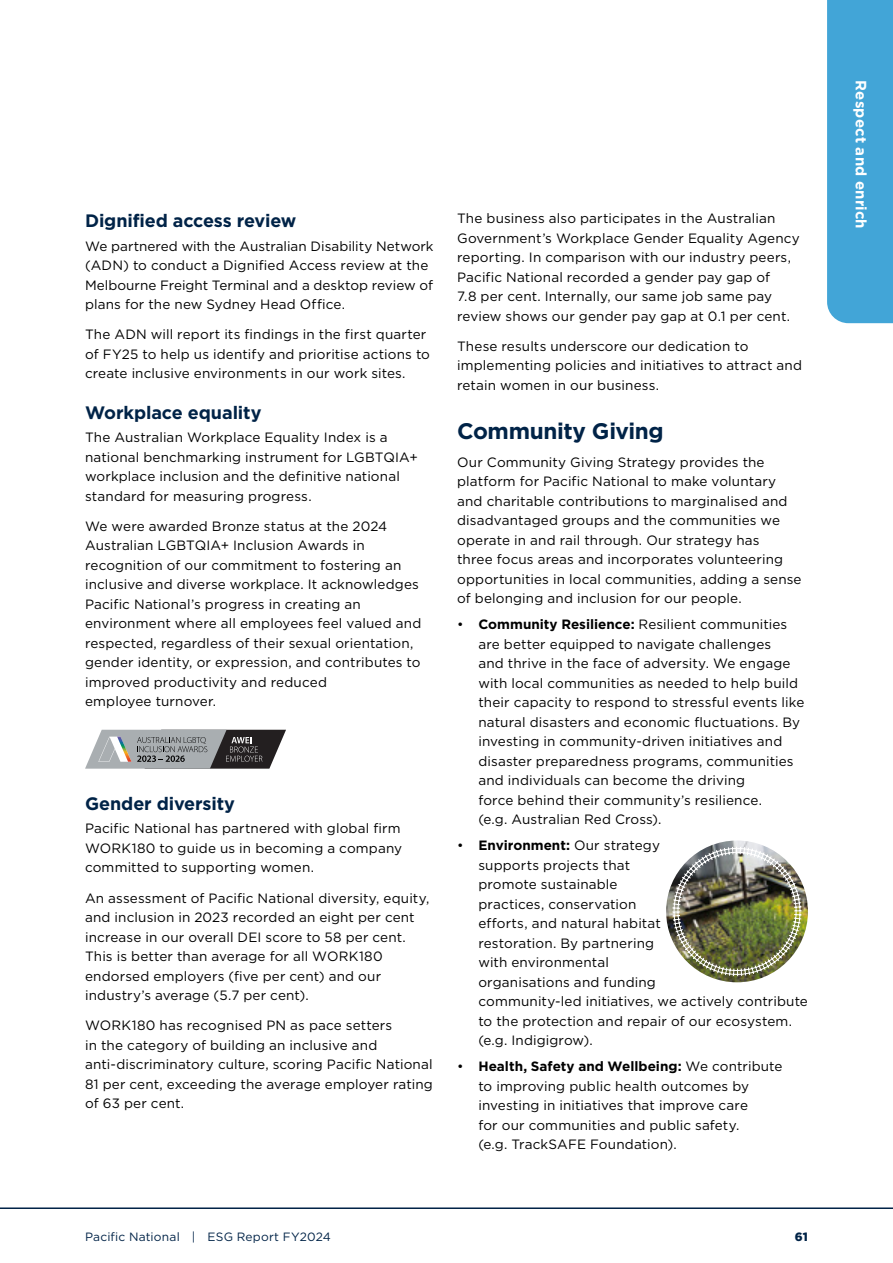
<style>
.page{position:relative;width:893px;height:1263px;background:#fff}
.page>*{position:absolute;margin:0;border:0;box-sizing:border-box;transform-origin:0 0}
.t1{font:700 22.5px "Gotham";letter-spacing:-.015em;color:#002347}
.t2{font:700 18px "Gotham";letter-spacing:-.005em;color:#002347}
.t3{font:700 15px "Gotham";letter-spacing:.01em;color:#fff}
.t4{font:13.5px/19.5px "Gotham";letter-spacing:.01em;color:#000}
.t5{font:12px "Gotham";letter-spacing:.015em;color:#002347}
.t6{font:900 12px "Gotham";color:#002347}
.s1{font-weight:700}
</style>
<div class="page">
<svg style="left:85px;top:730px;width:201px;height:39px;background:#898a8c"></svg>
<img style="left:666px;top:840px;width:142px;height:142px;border-radius:71px">
<img style="left:671px;top:846px;width:132px;height:131px">
<hr style="left:0;top:1207px;width:893px;height:2px;background:#002347">
<div style="left:827px;top:0;width:66px;height:323px;background:#42a5d7"></div>
<h2 class="t2" style="left:85px;top:209px;width:213px">Dignified access review</h2>
<p class="t4" style="left:85px;top:236px;width:350px">We partnered with the Australian Disability Network (ADN) to conduct a Dignified Access review at the Melbourne Freight Terminal and a desktop review of plans for the new Sydney Head Office.</p>
<p class="t4" style="left:85px;top:325px;width:346px">The ADN will report its findings in the first quarter of FY25 to help us identify and prioritise actions to create inclusive environments in our work sites.</p>
<h2 class="t2" style="left:85px;top:400px;width:178px">Workplace equality</h2>
<p class="t4" style="left:85px;top:427px;width:334px">The Australian Workplace Equality Index is a national benchmarking instrument for LGBTQIA+ workplace inclusion and the definitive national standard for measuring progress.</p>
<p class="t4" style="left:85px;top:516px;width:338px">We were awarded Bronze status at the 2024<br>Australian LGBTQIA+ Inclusion Awards in recognition of our commitment to fostering an inclusive and diverse workplace. It acknowledges Pacific National’s progress in creating an environment where all employees feel valued and respected, regardless of their sexual orientation, gender identity, or expression, and contributes to improved productivity and reduced<br>employee turnover.</p>
<h2 class="t2" style="left:85px;top:791px;width:151px">Gender diversity</h2>
<p class="t4" style="left:85px;top:818px;width:319px;text-align:justify">Pacific National has partnered with global firm WORK180 to guide us in becoming a company committed to supporting women.</p>
<p class="t4" style="left:85px;top:888px;width:346px">An assessment of Pacific National diversity, equity, and inclusion in 2023 recorded an eight per cent increase in our overall DEI score to 58 per cent.<br>This is better than average for all WORK180 endorsed employers (five per cent) and our industry’s average (5.7 per cent).</p>
<p class="t4" style="left:85px;top:1015px;width:349px">WORK180 has recognised PN as pace setters<br>in the category of building an inclusive and anti‑discriminatory culture, scoring Pacific National 81 per cent, exceeding the average employer rating of 63 per cent.</p>
<p class="t4" style="left:457px;top:209px;width:344px">The business also participates in the Australian Government’s Workplace Gender Equality Agency reporting. In comparison with our industry peers, Pacific National recorded a gender pay gap of<br>7.8 per cent. Internally, our same job same pay review shows our gender pay gap at 0.1 per cent.</p>
<p class="t4" style="left:457px;top:336px;width:346px">These results underscore our dedication to implementing policies and initiatives to attract and retain women in our business.</p>
<h1 class="t1" style="left:457px;top:416px;width:208px">Community Giving</h1>
<p class="t4" style="left:457px;top:452px;width:346px">Our Community Giving Strategy provides the platform for Pacific National to make voluntary and charitable contributions to marginalised and disadvantaged groups and the communities we operate in and rail through. Our strategy has<br>three focus areas and incorporates volunteering opportunities in local communities, adding a sense of belonging and inclusion for our people.</p>
<p class="t4" style="left:478px;top:614px;width:327px;text-indent:-21px">• <span class="s1">Community Resilience:</span> Resilient communities are better equipped to navigate challenges<br>and thrive in the face of adversity. We engage with local communities as needed to help build their capacity to respond to stressful events like natural disasters and economic fluctuations. By investing in community-driven initiatives and disaster preparedness programs, communities and individuals can become the driving<br>force behind their community’s resilience.<br>(e.g. Australian Red Cross).</p>
<p class="t4" style="left:478px;top:835px;width:331px;text-indent:-21px">• <span class="s1">Environment:</span> Our strategy<br>supports projects that<br>promote sustainable<br>practices, conservation<br>efforts, and natural habitat<br>restoration. By partnering<br>with environmental<br>organisations and funding<br>community-led initiatives, we actively contribute to the protection and repair of our ecosystem. (e.g. Indigigrow).</p>
<p class="t4" style="left:478px;top:1056px;width:306px;text-indent:-21px">• <span class="s1">Health, Safety and Wellbeing:</span> We contribute to improving public health outcomes by investing in initiatives that improve care<br>for our communities and public safety.<br>(e.g. TrackSAFE Foundation).</p>
<p class="t5" style="left:85px;top:1229px;width:247px">Pacific National | ESG Report FY2024</p>
<p class="t6" style="left:795px;top:1228px;width:15px">61</p>
<p class="t3" style="left:871px;top:80px;width:150px;rotate:90deg">Respect and enrich</p>
</div>
